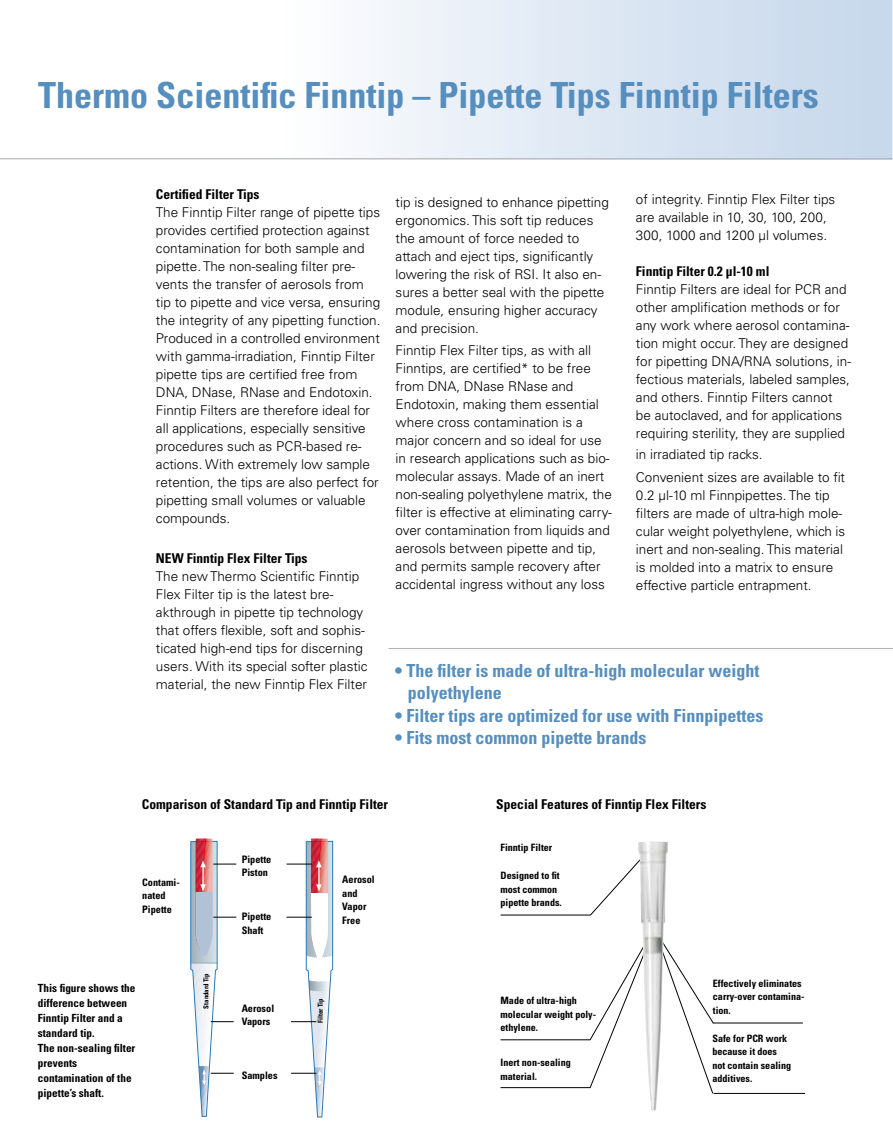
<style>
.page{position:relative;width:893px;height:1131px;background:#fff}
.page>*{position:absolute;margin:0;border:0;box-sizing:border-box;transform-origin:0 0}
.t1{font:700 condensed 36px "Univers LT Std";color:#568ebe}
.t2{font:700 condensed 18px/22.5px "Univers LT Std";color:#568ebe}
.t3{font:300 13.5px/18px "Univers LT Std";color:#000}
.t4{font:700 condensed 13.5px "Univers LT Std";color:#000}
.t5{font:700 condensed 11.25px/15px "Univers LT Std";color:#000}
.t6{font:700 condensed 10.35px/13.6px "Univers LT Std";color:#000}
.t7{font:700 condensed 10.05px/13.5px "Univers LT Std";color:#000}
.t8{font:700 condensed 6.9px "Univers LT Std";color:#000}
</style>
<div class="page">
<div style="left:276px;top:0;width:617px;height:159px;background:linear-gradient(to right,#fdfdfe,#c4d6eb)"></div>
<hr style="left:0;top:158px;width:893px;height:1px;background:#b1b3b4">
<hr style="left:892px;top:0;width:1px;height:1131px;background:#fff">
<hr style="left:388px;top:648px;width:505px;height:1px;background:#b1b3b4">
<hr style="left:713px;top:1093px;width:92px;height:1px;background:#000">
<hr style="left:500px;top:1087px;width:90px;height:1px;background:#000">
<hr style="left:500px;top:914px;width:90px;height:1px;background:#000">
<hr style="left:500px;top:1039px;width:90px;height:1px;background:#000">
<hr style="left:713px;top:1022px;width:89px;height:1px;background:#000">
<svg style="left:590px;top:861px;width:48px;height:54px"></svg>
<svg style="left:589px;top:950px;width:125px;height:143px"></svg>
<svg style="left:190px;top:838px;width:46px;height:279px"></svg>
<svg style="left:286px;top:838px;width:47px;height:279px"></svg>
<img style="left:638px;top:841px;width:30px;height:269px">
<h1 class="t1" style="left:38px;top:73px;width:782px">Thermo Scientific Finntip – Pipette Tips Finntip Filters</h1>
<p class="t4" style="left:156px;top:186px;width:105px">Certified Filter Tips</p>
<p class="t3" style="left:156px;top:203px;width:226px">The Finntip Filter range of pipette tips provides certified protection against contamination for both sample and pipette. The non-sealing filter pre&shy;vents the transfer of aerosols from tip to pipette and vice versa, ensuring the integrity of any pipetting function.<br>Produced in a controlled environment with gamma-irradiation, Finntip Filter pipette tips are certified free from DNA, DNase, RNase and Endotoxin.<br>Finntip Filters are therefore ideal for all applications, especially sensitive procedures such as PCR-based re&shy;actions. With extremely low sample retention, the tips are also perfect for pipetting small volumes or valuable compounds.</p>
<p class="t4" style="left:156px;top:549px;width:153px">NEW Finntip Flex Filter Tips</p>
<p class="t3" style="left:156px;top:567px;width:213px">The new Thermo Scientific Finntip Flex Filter tip is the latest bre&shy;akthrough in pipette tip technology that offers flexible, soft and sophis&shy;ticated high-end tips for discerning users. With its special softer plastic material, the new Finntip Flex Filter</p>
<p class="t3" style="left:395px;top:193px;width:215px">tip is designed to enhance pipetting ergonomics. This soft tip reduces the amount of force needed to attach and eject tips, significantly lowering the risk of RSI. It also en&shy;sures a better seal with the pipette module, ensuring higher accuracy and precision.</p>
<p class="t3" style="left:395px;top:341px;width:218px">Finntip Flex Filter tips, as with all Finntips, are certified* to be free from DNA, DNase RNase and Endotoxin, making them essential where cross contamination is a major concern and so ideal for use in research applications such as bio&shy;molecular assays. Made of an inert non-sealing polyethylene matrix, the filter is effective at eliminating carry&shy;over contamination from liquids and aerosols between pipette and tip, and permits sample recovery after accidental ingress without any loss</p>
<p class="t3" style="left:636px;top:190px;width:201px">of integrity. Finntip Flex Filter tips are available in 10, 30, 100, 200,<br>300, 1000 and 1200 µl volumes.</p>
<p class="t4" style="left:636px;top:263px;width:135px">Finntip Filter 0.2 μl-10 ml</p>
<p class="t3" style="left:636px;top:280px;width:217px">Finntip Filters are ideal for PCR and other amplification methods or for any work where aerosol contamina&shy;tion might occur. They are designed for pipetting DNA/RNA solutions, in&shy;fectious materials, labeled samples, and others. Finntip Filters cannot<br>be autoclaved, and for applications requiring sterility, they are supplied</p>
<p class="t3" style="left:636px;top:443px;width:210px;line-height:22.2px">in irradiated tip racks.<br>Convenient sizes are available to fit</p>
<p class="t3" style="left:636px;top:486px;width:211px">0.2 μl-10 ml Finnpipettes. The tip filters are made of ultra-high mole&shy;cular weight polyethylene, which is inert and non-sealing. This material is molded into a matrix to ensure effective particle entrapment.</p>
<h2 class="t2" style="left:407px;top:659px;width:353px;text-indent:-13px">• The filter is made of ultra-high molecular weight polyethylene</h2>
<h2 class="t2" style="left:395px;top:704px;width:370px">• Filter tips are optimized for use with Finnpipettes</h2>
<h2 class="t2" style="left:395px;top:726px;width:253px">• Fits most common pipette brands</h2>
<p class="t4" style="left:142px;top:796px;width:248px">Comparison of Standard Tip and Finntip Filter</p>
<p class="t4" style="left:496px;top:796px;width:211px">Special Features of Finntip Flex Filters</p>
<p class="t6" style="left:142px;top:875px;width:39px">Contami&shy;nated<br>Pipette</p>
<p class="t5" style="left:38px;top:980px;width:99px">This figure shows the difference between<br>Finntip Filter and a standard tip.<br>The non-sealing filter prevents contamination of the pipette’s shaft.</p>
<p class="t8" style="left:202px;top:1008px;width:37px;rotate:-90deg">Standard Tip</p>
<p class="t6" style="left:242px;top:852px;width:31px">Pipette<br>Piston</p>
<p class="t6" style="left:242px;top:909px;width:31px">Pipette<br>Shaft</p>
<p class="t6" style="left:242px;top:1001px;width:34px">Aerosol<br>Vapors</p>
<p class="t6" style="left:242px;top:1068px;width:37px">Samples</p>
<p class="t6" style="left:342px;top:872px;width:34px">Aerosol and<br>Vapor<br>Free</p>
<p class="t8" style="left:316px;top:1023px;width:26px;rotate:-90deg">Filter Tip</p>
<p class="t7" style="left:500px;top:840px;width:53px">Finntip Filter</p>
<p class="t7" style="left:500px;top:869px;width:63px">Designed to fit most common pipette brands.</p>
<p class="t7" style="left:500px;top:993px;width:97px">Made of ultra-high molecular weight poly&shy;ethylene.</p>
<p class="t7" style="left:500px;top:1056px;width:72px">Inert non-sealing material.</p>
<p class="t7" style="left:713px;top:976px;width:93px">Effectively eliminates carry-over contamina&shy;tion.</p>
<p class="t7" style="left:712px;top:1031px;width:80px">Safe for PCR work because it does not contain sealing additives.</p>
</div>
